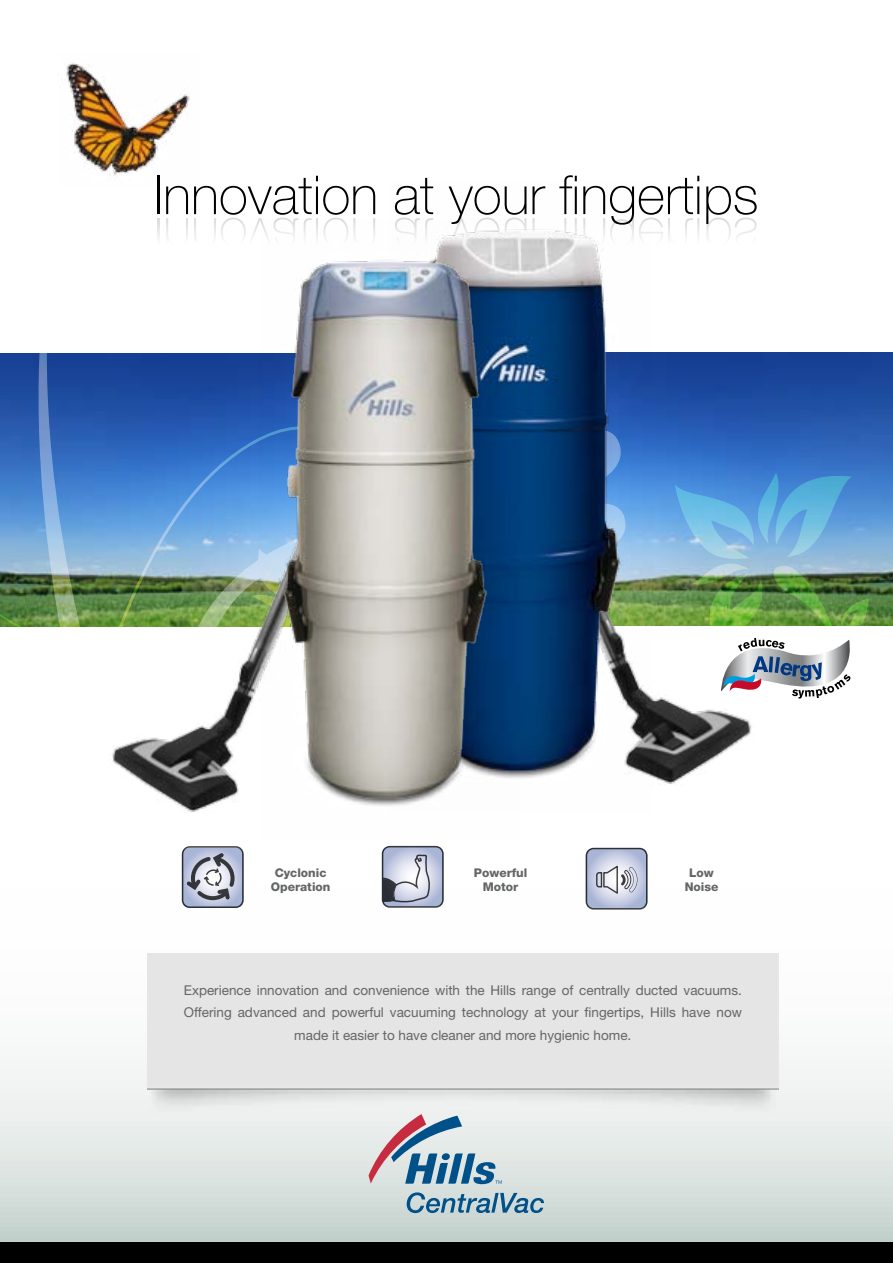
<style>
.page{position:relative;width:893px;height:1263px;background:#fff}
.page>*{position:absolute;margin:0;border:0;box-sizing:border-box;transform-origin:0 0}
.t1{font:100 53.7px "Helvetica Neue LT";color:#000}
.t2{font:13.5px/22.5px "Helvetica Neue LT Std";color:#646567;text-align:center}
.t3{font:800 12px/13.5px "Helvetica Neue LT";color:#646567;text-align:center}
</style>
<div class="page">
<svg style="left:0;top:845px;width:893px;height:397px"></svg>
<img style="left:795px;top:352px;width:98px;height:62px">
<svg style="left:0;top:353px;width:68px;height:48px;background:#234d9d"></svg>
<svg style="left:795px;top:414px;width:98px;height:86px;background:#3066b9"></svg>
<svg style="left:795px;top:472px;width:75px;height:28px;background:#4794d1"></svg>
<svg style="left:0;top:401px;width:68px;height:99px;background:#3d71bd"></svg>
<img style="left:0;top:500px;width:893px;height:127px">
<img style="left:147px;top:953px;width:631px;height:175px">
<div style="left:0;top:1242px;width:893px;height:21px;background:#000"></div>
<img style="left:68px;top:353px;width:192px;height:459px">
<img style="left:653px;top:352px;width:142px;height:432px">
<img style="left:519px;top:229px;width:134px;height:549px">
<img style="left:260px;top:229px;width:259px;height:577px">
<img style="left:66px;top:63px;width:124px;height:113px">
<svg style="left:369px;top:1114px;width:133px;height:70px;background:#acb7c4"></svg>
<svg style="left:407px;top:1192px;width:137px;height:21px;background:#87aabc"></svg>
<svg style="left:721px;top:633px;width:130px;height:66px"></svg>
<svg style="left:182px;top:848px;width:62px;height:60px"></svg>
<svg style="left:382px;top:846px;width:62px;height:61px"></svg>
<svg style="left:586px;top:848px;width:61px;height:60px;background:#bcc4de"></svg>
<div style="left:182px;top:846px;width:62px;height:62px;border:2px solid #000;border-radius:7px"></div>
<svg style="left:183px;top:850px;width:54px;height:52px;background:#a8acbc"></svg>
<div style="left:586px;top:848px;width:61px;height:61px;border:2px solid #000;border-radius:7px"></div>
<svg style="left:595px;top:864px;width:42px;height:32px"></svg>
<div style="left:382px;top:846px;width:62px;height:62px;border:2px solid #000;border-radius:7px"></div>
<svg style="left:382px;top:854px;width:49px;height:50px;background:#b1b5c3"></svg>
<h1 class="t1" style="left:154px;top:164px;width:606px">Innovation at your fingertips</h1>
<p class="t3" style="left:271px;top:866px;width:61px">Cyclonic<br>Operation</p>
<p class="t3" style="left:474px;top:866px;width:55px">Powerful<br>Motor</p>
<p class="t3" style="left:685px;top:866px;width:35px">Low<br>Noise</p>
<p class="t2" style="left:184px;top:978px;width:560px">Experience innovation and convenience with the Hills range of centrally ducted vacuums.<br>Offering advanced and powerful vacuuming technology at your fingertips, Hills have now made it easier to have cleaner and more hygienic home.</p>
</div>
